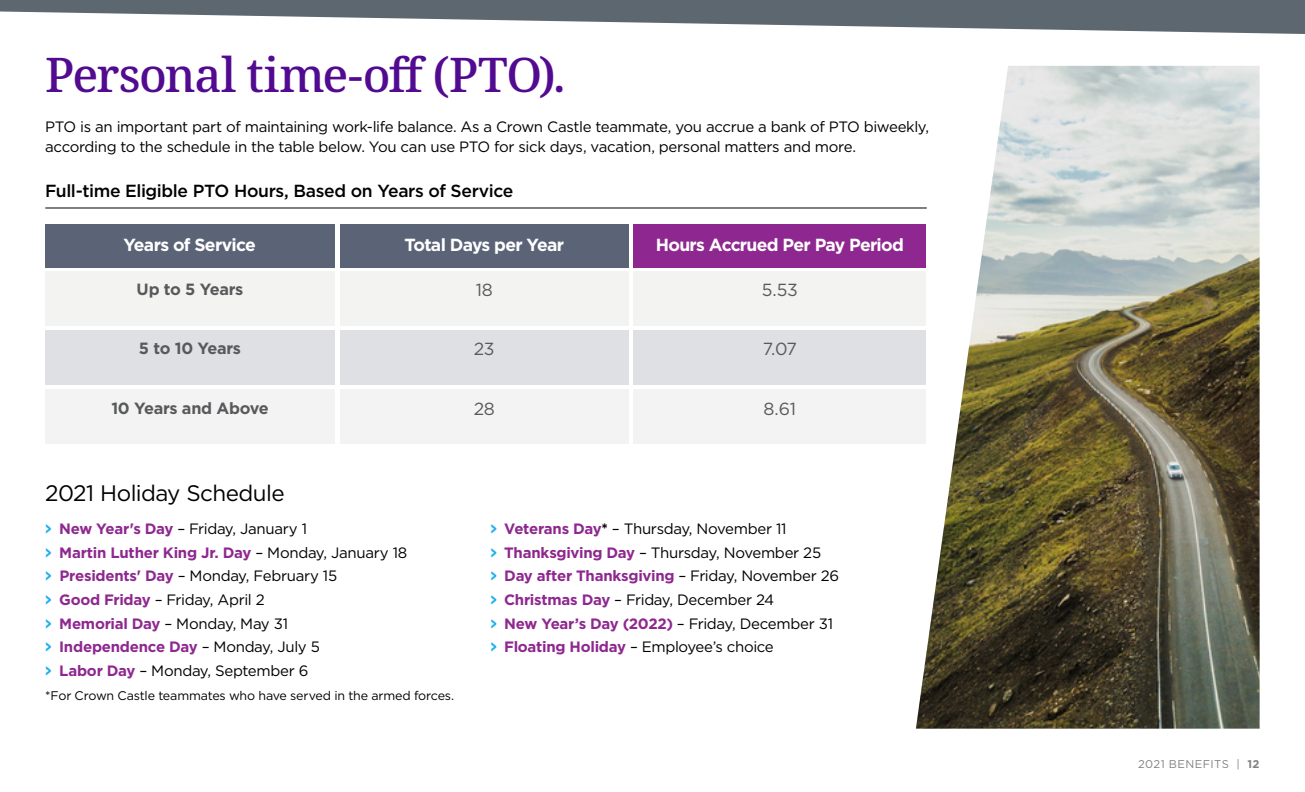
<style>
.page{position:relative;width:1305px;height:792px;background:#fff}
.page>*{position:absolute;margin:0;border:0;box-sizing:border-box;transform-origin:0 0}
.t1{font:500 47.5px "Noto Serif";letter-spacing:-.03em;color:#520b90}
.t2{font:22.38px "Gotham";letter-spacing:-.025em;color:#000}
.t3{font:700 17.5px "Gotham";letter-spacing:-.04em;color:#fff}
.t4{font:500 17.5px "Gotham";letter-spacing:-.02em;color:#000}
.t5{font:17.5px "Gotham";letter-spacing:-.02em;color:#58595b}
.t6{font:700 16.25px "Gotham";letter-spacing:-.02em;color:#58595b}
.t7{font:15px/23.6px "Gotham";letter-spacing:-.02em;color:#000}
.t8{font:12.5px "Gotham";letter-spacing:-.015em;color:#000}
.t9{font:11.25px "Gotham";letter-spacing:.035em;color:#808285}
.s1{font-family:"Int";font-weight:700;color:#1dafed}
.s2{font-weight:700;color:#8e288f}
.s3{font-weight:700;color:#8e278f}
.s4{font-weight:700}
</style>
<div class="page">
<svg style="left:0;top:0;width:1305px;height:34px;fill:#5d6770"></svg>
<div style="left:633px;top:224px;width:293px;height:43px;background:#8e278f"></div>
<div style="left:340px;top:224px;width:288px;height:43px;background:#5b6377"></div>
<div style="left:45px;top:224px;width:290px;height:43px;background:#5b6377"></div>
<div style="left:634px;top:271px;width:292px;height:54px;background:#f3f3f1"></div>
<div style="left:340px;top:271px;width:288px;height:54px;background:#f3f3f1"></div>
<div style="left:45px;top:271px;width:290px;height:54px;background:#f3f3f1"></div>
<div style="left:634px;top:330px;width:292px;height:55px;background:#dfe0e4"></div>
<div style="left:340px;top:330px;width:288px;height:55px;background:#dfe0e4"></div>
<div style="left:45px;top:330px;width:290px;height:55px;background:#dfe0e4"></div>
<div style="left:634px;top:390px;width:292px;height:54px;background:#f3f3f3"></div>
<div style="left:340px;top:390px;width:288px;height:54px;background:#f3f3f3"></div>
<div style="left:45px;top:390px;width:290px;height:54px;background:#f3f3f3"></div>
<hr style="left:45px;top:208px;width:882px;height:1px;background:#000">
<img style="left:916px;top:66px;width:344px;height:663px">
<h1 class="t1" style="left:45px;top:42px;width:522px">Personal time-off (PTO).</h1>
<p class="t7" style="left:45px;top:116px;width:886px;line-height:20px">PTO is an important part of maintaining work-life balance. As a Crown Castle teammate, you accrue a bank of PTO biweekly, according to the schedule in the table below. You can use PTO for sick days, vacation, personal matters and more.</p>
<p class="t4" style="left:45px;top:180px;width:470px">Full-time Eligible PTO Hours, Based on Years of Service</p>
<p class="t3" style="left:124px;top:234px;width:134px">Years of Service</p>
<p class="t3" style="left:404px;top:234px;width:161px">Total Days per Year</p>
<p class="t3" style="left:656px;top:234px;width:250px">Hours Accrued Per Pay Period</p>
<p class="t6" style="left:137px;top:278px;width:108px">Up to 5 Years</p>
<p class="t5" style="left:476px;top:278px;width:19px">18</p>
<p class="t5" style="left:762px;top:278px;width:38px">5.53</p>
<p class="t6" style="left:139px;top:338px;width:104px">5 to 10 Years</p>
<p class="t5" style="left:474px;top:338px;width:22px">23</p>
<p class="t5" style="left:763px;top:338px;width:36px">7.07</p>
<p class="t6" style="left:111px;top:397px;width:159px">10 Years and Above</p>
<p class="t5" style="left:474px;top:397px;width:23px">28</p>
<p class="t5" style="left:764px;top:397px;width:34px">8.61</p>
<h2 class="t2" style="left:45px;top:479px;width:241px">2021 Holiday Schedule</h2>
<p class="t7" style="left:45px;top:517px;width:364px"><span class="s1">&gt;</span> <span class="s2">New Year's Day</span> – Friday, January 1<br><span class="s1">&gt;</span> <span class="s2">Martin Luther King Jr. Day</span> – Monday, January 18 <span class="s1">&gt;</span> <span class="s2">Presidents' Day</span> – Monday, February 15<br><span class="s1">&gt;</span> <span class="s2">Good Friday</span> – Friday, April 2<br><span class="s1">&gt;</span> <span class="s2">Memorial Day</span> – Monday, May 31<br><span class="s1">&gt;</span> <span class="s2">Independence Day</span> – Monday, July 5<br><span class="s1">&gt;</span> <span class="s3">Labor Day</span> – Monday, September 6</p>
<p class="t7" style="left:490px;top:517px;width:350px"><span class="s1">&gt;</span> <span class="s2">Veterans Day</span><span class="s4">*</span> – Thursday, November 11<br><span class="s1">&gt;</span> <span class="s2">Thanksgiving Day</span> – Thursday, November 25<br><span class="s1">&gt;</span> <span class="s2">Day after Thanksgiving</span> – Friday, November 26 <span class="s1">&gt;</span> <span class="s2">Christmas Day</span> – Friday, December 24<br><span class="s1">&gt;</span> <span class="s2">New Year’s Day (2022)</span> – Friday, December 31 <span class="s1">&gt;</span> <span class="s3">Floating Holiday</span> – Employee’s choice</p>
<p class="t8" style="left:45px;top:688px;width:411px">*For Crown Castle teammates who have served in the armed forces.</p>
<p class="t9" style="left:1138px;top:757px;width:123px">2021 BENEFITS | <span class="s4">12</span></p>
</div>
